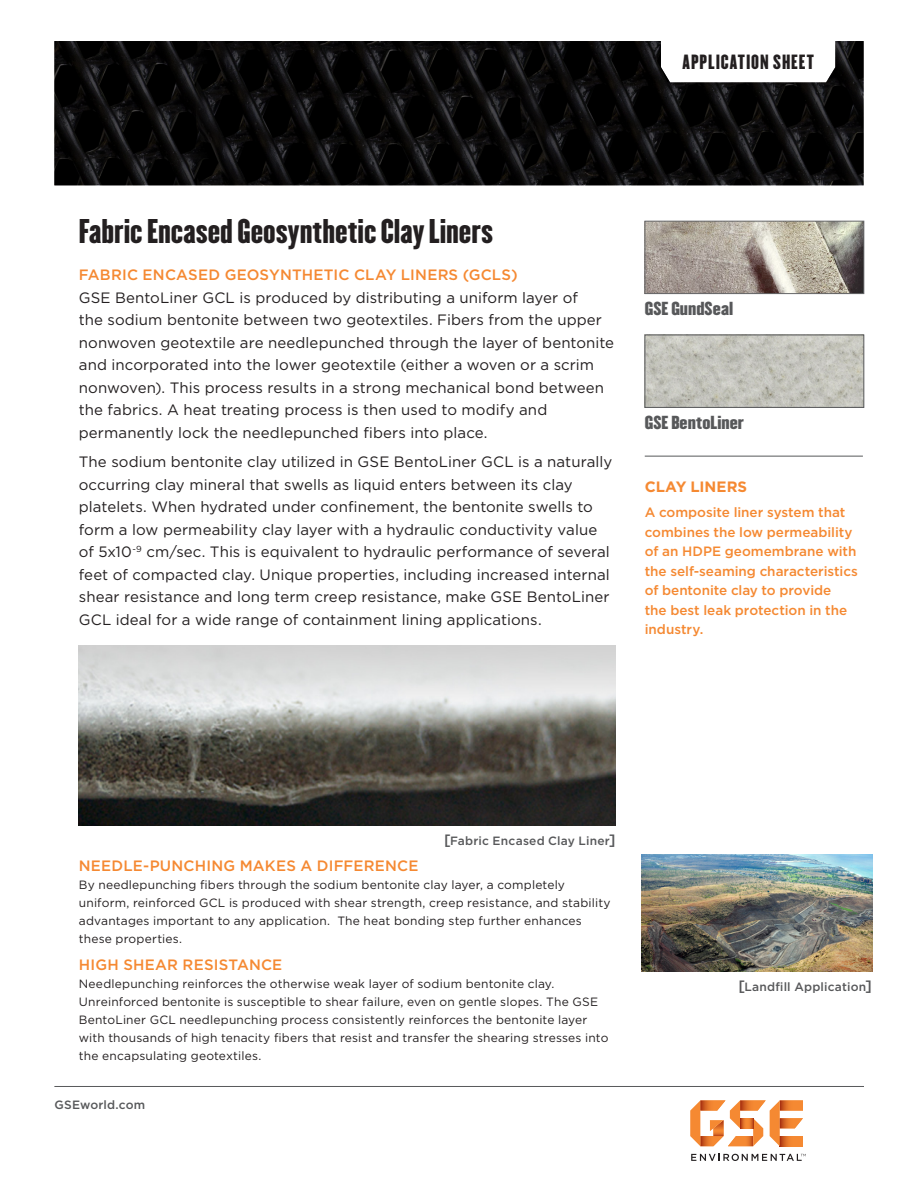
<style>
.page{position:relative;width:918px;height:1188px;background:#fff}
.page>*{position:absolute;margin:0;border:0;box-sizing:border-box;transform-origin:0 0}
.Page_Title{font:30px "Champion HTF Lightweight";color:#231f20}
.Sheet_Indicator_Tab{font:18px "Champion HTF Lightweight";letter-spacing:.05em;color:#231f20}
.Product_Title{font:16.5px "Champion HTF Welterweight";letter-spacing:.005em;color:#57585a}
.Lead_In{font:15px/22.5px "Gotham";letter-spacing:.005em;color:#231f20}
.Subhead_1{font:500 15px "Gotham";letter-spacing:.015em;color:#f58932}
.Sidebar_Bullet_Heade{font:700 15px "Gotham";letter-spacing:-.005em;color:#f58932}
.Sidebar_Bullet_Style{font:500 13.5px/19.5px "Gotham";color:#f58932}
.Body_Text{font:12px/18px "Gotham";letter-spacing:.015em;color:#231f20}
.Captions{font:500 12px "Gotham";letter-spacing:.015em;color:#57585a}
.s1{font-size:15px}
</style>
<div class="page">
<svg style="left:690px;top:1100px;width:113px;height:46px"></svg>
<svg style="left:691px;top:1154px;width:115px;height:7px"></svg>
<img style="left:642px;top:854px;width:230px;height:118px">
<img style="left:79px;top:646px;width:537px;height:179px">
<img style="left:647px;top:223px;width:215px;height:69px">
<div style="left:645px;top:221px;width:219px;height:73px;border:1px solid #57585a"></div>
<img style="left:647px;top:337px;width:215px;height:69px">
<div style="left:645px;top:335px;width:219px;height:73px;border:1px solid #57585a"></div>
<hr style="left:54px;top:1086px;width:810px;height:1px;background:#57585a">
<hr style="left:645px;top:456px;width:218px;height:1px;background:#57585a">
<svg style="left:54px;top:41px;width:810px;height:144px;background:#1a191a"></svg>
<p class="Sheet_Indicator_Tab" style="left:682px;top:50px;width:133px">APPLICATION SHEET</p>
<p class="Page_Title" style="left:79px;top:211px;width:416px">Fabric Encased Geosynthetic Clay Liners</p>
<p class="Subhead_1" style="left:79px;top:266px;width:441px">FABRIC ENCASED GEOSYNTHETIC CLAY LINERS (GCLS)</p>
<p class="Lead_In" style="left:79px;top:286px;width:537px">GSE BentoLiner GCL is produced by distributing a uniform layer of<br>the sodium bentonite between two geotextiles. Fibers from the upper nonwoven geotextile are needlepunched through the layer of bentonite and incorporated into the lower geotextile (either a woven or a scrim nonwoven). This process results in a strong mechanical bond between the fabrics. A heat treating process is then used to modify and permanently lock the needlepunched fibers into place.</p>
<p class="Lead_In" style="left:79px;top:450px;width:535px">The sodium bentonite clay utilized in GSE BentoLiner GCL is a naturally occurring clay mineral that swells as liquid enters between its clay platelets. When hydrated under confinement, the bentonite swells to form a low permeability clay layer with a hydraulic conductivity value of 5x10<sup>-9</sup> cm/sec. This is equivalent to hydraulic performance of several feet of compacted clay. Unique properties, including increased internal shear resistance and long term creep resistance, make GSE BentoLiner GCL ideal for a wide range of containment lining applications.</p>
<p class="Product_Title" style="left:645px;top:297px;width:90px">GSE GundSeal</p>
<p class="Product_Title" style="left:645px;top:411px;width:101px">GSE BentoLiner</p>
<p class="Sidebar_Bullet_Heade" style="left:645px;top:478px;width:104px">CLAY LINERS</p>
<p class="Sidebar_Bullet_Style" style="left:645px;top:502px;width:215px">A composite liner system that combines the low permeability of an HDPE geomembrane with the self-seaming characteristics of bentonite clay to provide<br>the best leak protection in the industry.</p>
<p class="Captions" style="left:444px;top:834px;width:173px"><span class="s1">[</span>Fabric Encased Clay Liner<span class="s1">]</span></p>
<p class="Subhead_1" style="left:79px;top:857px;width:341px">NEEDLE-PUNCHING MAKES A DIFFERENCE</p>
<p class="Body_Text" style="left:79px;top:875px;width:533px">By needlepunching fibers through the sodium bentonite clay layer, a completely uniform, reinforced GCL is produced with shear strength, creep resistance, and stability advantages important to any application. The heat bonding step further enhances these properties.</p>
<p class="Subhead_1" style="left:79px;top:957px;width:205px">HIGH SHEAR RESISTANCE</p>
<p class="Body_Text" style="left:79px;top:975px;width:531px">Needlepunching reinforces the otherwise weak layer of sodium bentonite clay.<br>Unreinforced bentonite is susceptible to shear failure, even on gentle slopes. The GSE BentoLiner GCL needlepunching process consistently reinforces the bentonite layer with thousands of high tenacity fibers that resist and transfer the shearing stresses into the encapsulating geotextiles.</p>
<p class="Captions" style="left:54px;top:1098px;width:92px">GSEworld.com</p>
<p class="Captions" style="left:738px;top:980px;width:135px"><span class="s1">[</span>Landfill Application<span class="s1">]</span></p>
</div>
